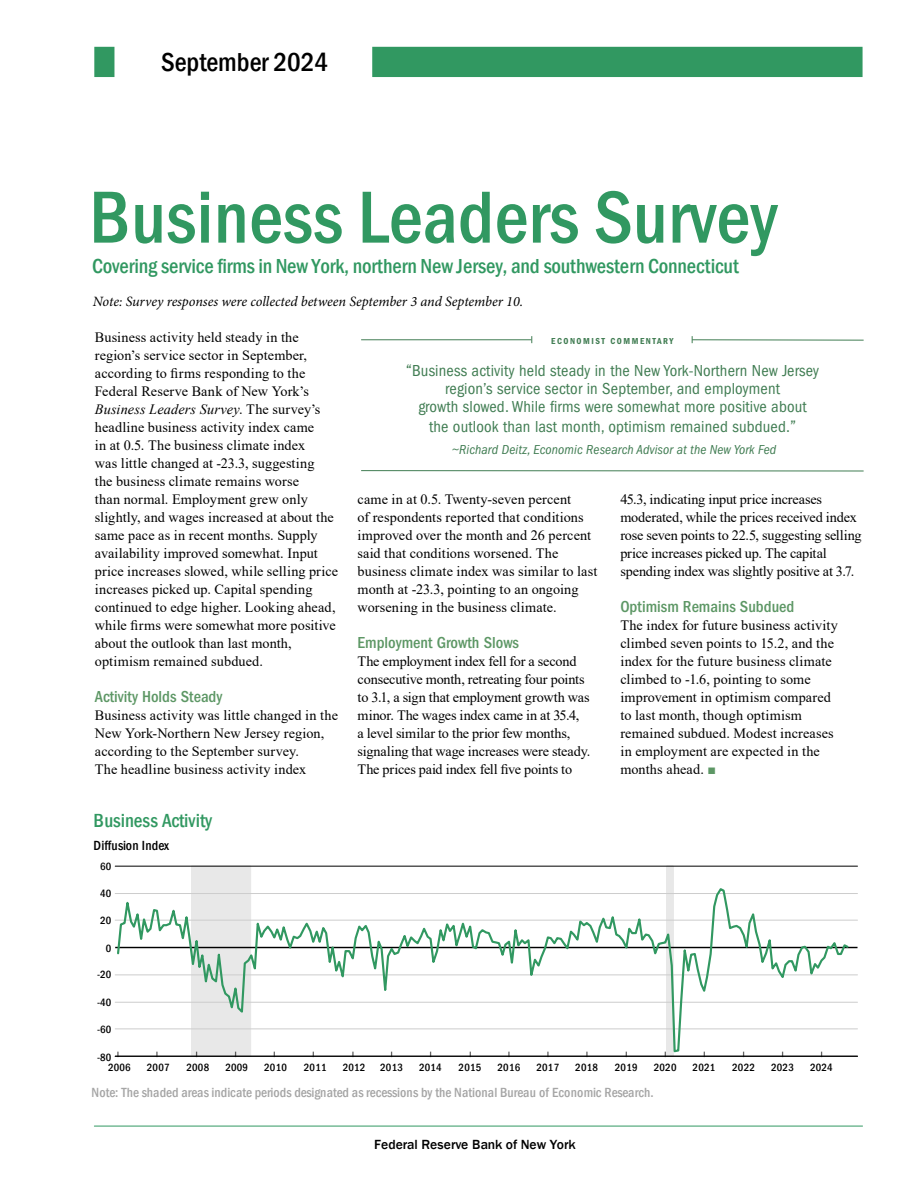
<style>
.page{position:relative;width:918px;height:1188px;background:#fff}
.page>*{position:absolute;margin:0;border:0;box-sizing:border-box;transform-origin:0 0}
.t1{font:500 condensed 76.5px "Franklin Gothic";color:#5d9765}
.t2{font:76.35px "Franklin Gothic Medium Cond";color:#319861}
.t3{font:500 65.55px "Franklin Gothic";letter-spacing:-.005em;color:#000}
.t4{font:500 condensed 27px "Franklin Gothic";color:#000}
.t5{font:26.7px "Franklin Gothic Medium Cond";color:#000}
.t6{font:20.85px "Franklin Gothic Medium Cond";letter-spacing:-.01em;color:#319861}
.t7{font:19.5px "Franklin Gothic Medium Cond";color:#319861}
.t8{font:italic 18px "Times New Roman";letter-spacing:.01em;color:#5d9765}
.t9{font:condensed 16.5px/18px "ITC Franklin Gothic Std";letter-spacing:.01em;color:#417d53;text-align:center}
.t10{font:500 condensed 16.5px "ITC Franklin Gothic Std";color:#5d9765}
.t11{font:14.25px/18px "Times New Roman";letter-spacing:.005em;color:#000}
.t12{font:14.25px/18px "Times New Roman";letter-spacing:-.015em;color:#000}
.t13{font:italic 14.25px "Minion Pro";letter-spacing:-.005em;color:#000}
.t14{font:14.25px "Times New Roman";color:#5d9765}
.t15{font:13.65px "Franklin Gothic Medium Cond";color:#a5a5a5}
.t16{font:500 13.65px "Franklin Gothic";letter-spacing:-.01em;color:#000}
.t17{font:13.65px "Franklin Gothic Medium Cond";letter-spacing:.01em;color:#000}
.t18{font:italic condensed 13.5px "ITC Franklin Gothic Std";letter-spacing:.01em;color:#417d53}
.t19{font:10.8px "Franklin Gothic Medium Cond";letter-spacing:.02em;color:#000}
.t20{font:9px "ITC Franklin Gothic Std Dm Cd";letter-spacing:.17em;color:#417d53}
.t21{font:6.45px "Franklin Gothic Medium Cond";color:#000}
.s1{font-style:italic}
.s2{font-size:17.25px}
.s3{color:#5d9765}
</style>
<div class="page">
<div style="left:192px;top:866px;width:59px;height:190px;background:#e8e8e8"></div>
<div style="left:667px;top:866px;width:6px;height:190px;background:#e8e8e8"></div>
<div style="left:666px;top:866px;width:8px;height:191px;border:1px solid #e8e8e8"></div>
<hr style="left:115px;top:1029px;width:743px;height:1px;background:#cdcdcd">
<hr style="left:115px;top:1002px;width:743px;height:1px;background:#cdcdcd">
<hr style="left:115px;top:975px;width:743px;height:1px;background:#cdcdcd">
<hr style="left:115px;top:947px;width:743px;height:1px;background:#000">
<hr style="left:115px;top:920px;width:743px;height:1px;background:#cdcdcd">
<hr style="left:115px;top:893px;width:743px;height:1px;background:#cdcdcd">
<hr style="left:115px;top:866px;width:743px;height:1px;background:#000">
<hr style="left:115px;top:1056px;width:743px;height:1px;background:#000">
<svg style="left:116px;top:886px;width:734px;height:168px"></svg>
<div style="left:372px;top:47px;width:491px;height:30px;background:#319861"></div>
<div style="left:94px;top:47px;width:20px;height:30px;background:#319861"></div>
<hr style="left:94px;top:1126px;width:769px;height:1px;background:#319861">
<hr style="left:361px;top:470px;width:503px;height:1px;background:#417d53">
<hr style="left:361px;top:339px;width:170px;height:1px;background:#417d53">
<hr style="left:692px;top:339px;width:172px;height:2px;background:#417d53">
<h3 class="t4" style="left:129px;top:43px;width:162px">November 2020</h3>
<h3 class="t5" style="left:161px;top:44px;width:168px">September 2024</h3>
<h1 class="t1" style="left:88px;top:141px;width:691px">Business Leaders Survey</h1>
<p class="t8" style="left:93px;top:224px;width:656px">Covering service firms in New York, northern New Jersey, and southwestern Connecticut</p>
<h2 class="t2" style="left:89px;top:167px;width:690px">Business Leaders Survey</h2>
<h3 class="t6" style="left:92px;top:252px;width:648px">Covering service firms in New York, northern New Jersey, and southwestern Connecticut</h3>
<p class="t13" style="left:93px;top:292px;width:432px">Note: Survey responses were collected between September 3 and September 10.</p>
<p class="t14" style="left:94px;top:291px;width:10px">■</p>
<p class="t11" style="left:95px;top:328px;width:245px">Business activity held steady in the region’s service sector in September, according to firms responding to the Federal Reserve Bank of New York’s <span class="s1">Business Leaders Survey</span>. The survey’s headline business activity index came<br>in at 0.5. The business climate index<br>was little changed at -23.3, suggesting<br>the business climate remains worse<br>than normal. Employment grew only slightly, and wages increased at about the same pace as in recent months. Supply availability improved somewhat. Input price increases slowed, while selling price increases picked up. Capital spending continued to edge higher. Looking ahead, while firms were somewhat more positive about the outlook than last month, optimism remained subdued.</p>
<p class="t10" style="left:95px;top:687px;width:129px">Activity Holds Steady</p>
<p class="t11" style="left:95px;top:706px;width:245px">Business activity was little changed in the New York-Northern New Jersey region, according to the September survey.<br>The headline business activity index</p>
<p class="t20" style="left:551px;top:336px;width:124px">ECONOMIST COMMENTARY</p>
<p class="t9" style="left:406px;top:362px;width:415px"><span class="s2">“</span>Business activity held steady in the New York-Northern New Jersey region’s service sector in September, and employment<br>growth slowed. While firms were somewhat more positive about</p>
<p class="t9" style="left:429px;top:418px;width:369px">the outlook than last month, optimism remained subdued.<span class="s2">”</span></p>
<p class="t18" style="left:452px;top:442px;width:326px">~Richard Deitz, Economic Research Advisor at the New York Fed</p>
<p class="t12" style="left:620px;top:490px;width:243px">45.3, indicating input price increases moderated, while the prices received index rose seven points to 22.5, suggesting selling price increases picked up. The capital spending index was slightly positive at 3.7.</p>
<p class="t10" style="left:620px;top:597px;width:176px">Optimism Remains Subdued</p>
<p class="t11" style="left:620px;top:616px;width:219px">The index for future business activity climbed seven points to 15.2, and the index for the future business climate climbed to -1.6, pointing to some improvement in optimism compared to last month, though optimism remained subdued. Modest increases in employment are expected in the months ahead. <span class="s3">■</span></p>
<p class="t11" style="left:358px;top:490px;width:241px">came in at 0.5. Twenty-seven percent<br>of respondents reported that conditions improved over the month and 26 percent said that conditions worsened. The business climate index was similar to last month at -23.3, pointing to an ongoing worsening in the business climate.</p>
<p class="t10" style="left:358px;top:633px;width:163px">Employment Growth Slows</p>
<p class="t12" style="left:358px;top:652px;width:234px">The employment index fell for a second consecutive month, retreating four points to 3.1, a sign that employment growth was minor. The wages index came in at 35.4,<br>a level similar to the prior few months, signaling that wage increases were steady.<br>The prices paid index fell five points to</p>
<h3 class="t3" style="left:150px;top:554px;width:620px">11SEP2024 13:30:11</h3>
<h3 class="t7" style="left:94px;top:808px;width:120px">Business Activity</h3>
<p class="t17" style="left:94px;top:836px;width:77px">Diffusion Index</p>
<p class="t19" style="left:100px;top:859px;width:13px">60</p>
<p class="t19" style="left:100px;top:886px;width:13px">40</p>
<p class="t19" style="left:100px;top:914px;width:13px">20</p>
<p class="t19" style="left:106px;top:941px;width:7px">0</p>
<p class="t19" style="left:97px;top:968px;width:16px">-20</p>
<p class="t19" style="left:97px;top:995px;width:16px">-40</p>
<p class="t19" style="left:97px;top:1023px;width:16px">-60</p>
<p class="t21" style="left:117px;top:1049px;width:5px">|</p>
<p class="t19" style="left:97px;top:1050px;width:16px">-80</p>
<p class="t21" style="left:156px;top:1049px;width:5px">|</p>
<p class="t21" style="left:195px;top:1049px;width:5px">|</p>
<p class="t21" style="left:234px;top:1049px;width:5px">|</p>
<p class="t21" style="left:273px;top:1049px;width:5px">|</p>
<p class="t21" style="left:312px;top:1049px;width:5px">|</p>
<p class="t21" style="left:351px;top:1049px;width:5px">|</p>
<p class="t21" style="left:390px;top:1049px;width:5px">|</p>
<p class="t21" style="left:429px;top:1049px;width:5px">|</p>
<p class="t21" style="left:469px;top:1049px;width:5px">|</p>
<p class="t21" style="left:508px;top:1049px;width:5px">|</p>
<p class="t21" style="left:546px;top:1049px;width:5px">|</p>
<p class="t21" style="left:585px;top:1049px;width:5px">|</p>
<p class="t21" style="left:625px;top:1049px;width:5px">|</p>
<p class="t21" style="left:664px;top:1049px;width:5px">|</p>
<p class="t21" style="left:703px;top:1049px;width:5px">|</p>
<p class="t21" style="left:742px;top:1049px;width:5px">|</p>
<p class="t21" style="left:781px;top:1049px;width:5px">|</p>
<p class="t21" style="left:820px;top:1049px;width:5px">|</p>
<p class="t19" style="left:108px;top:1061px;width:24px">2006</p>
<p class="t19" style="left:147px;top:1061px;width:24px">2007</p>
<p class="t19" style="left:186px;top:1061px;width:24px">2008</p>
<p class="t19" style="left:225px;top:1061px;width:24px">2009</p>
<p class="t19" style="left:264px;top:1061px;width:24px">2010</p>
<p class="t19" style="left:304px;top:1061px;width:24px">2011</p>
<p class="t19" style="left:343px;top:1061px;width:24px">2012</p>
<p class="t19" style="left:380px;top:1061px;width:24px">2013</p>
<p class="t19" style="left:419px;top:1061px;width:24px">2014</p>
<p class="t19" style="left:459px;top:1061px;width:24px">2015</p>
<p class="t19" style="left:498px;top:1061px;width:24px">2016</p>
<p class="t19" style="left:536px;top:1061px;width:24px">2017</p>
<p class="t19" style="left:575px;top:1061px;width:24px">2018</p>
<p class="t19" style="left:615px;top:1061px;width:24px">2019</p>
<p class="t19" style="left:654px;top:1061px;width:24px">2020</p>
<p class="t19" style="left:693px;top:1061px;width:24px">2021</p>
<p class="t19" style="left:732px;top:1061px;width:24px">2022</p>
<p class="t19" style="left:771px;top:1061px;width:24px">2023</p>
<p class="t19" style="left:810px;top:1061px;width:24px">2024</p>
<p class="t15" style="left:91px;top:1084px;width:564px">Note: The shaded areas indicate periods designated as recessions by the National Bureau of Economic Research.</p>
<p class="t16" style="left:374px;top:1136px;width:203px">Federal Reserve Bank of New York</p>
</div>
